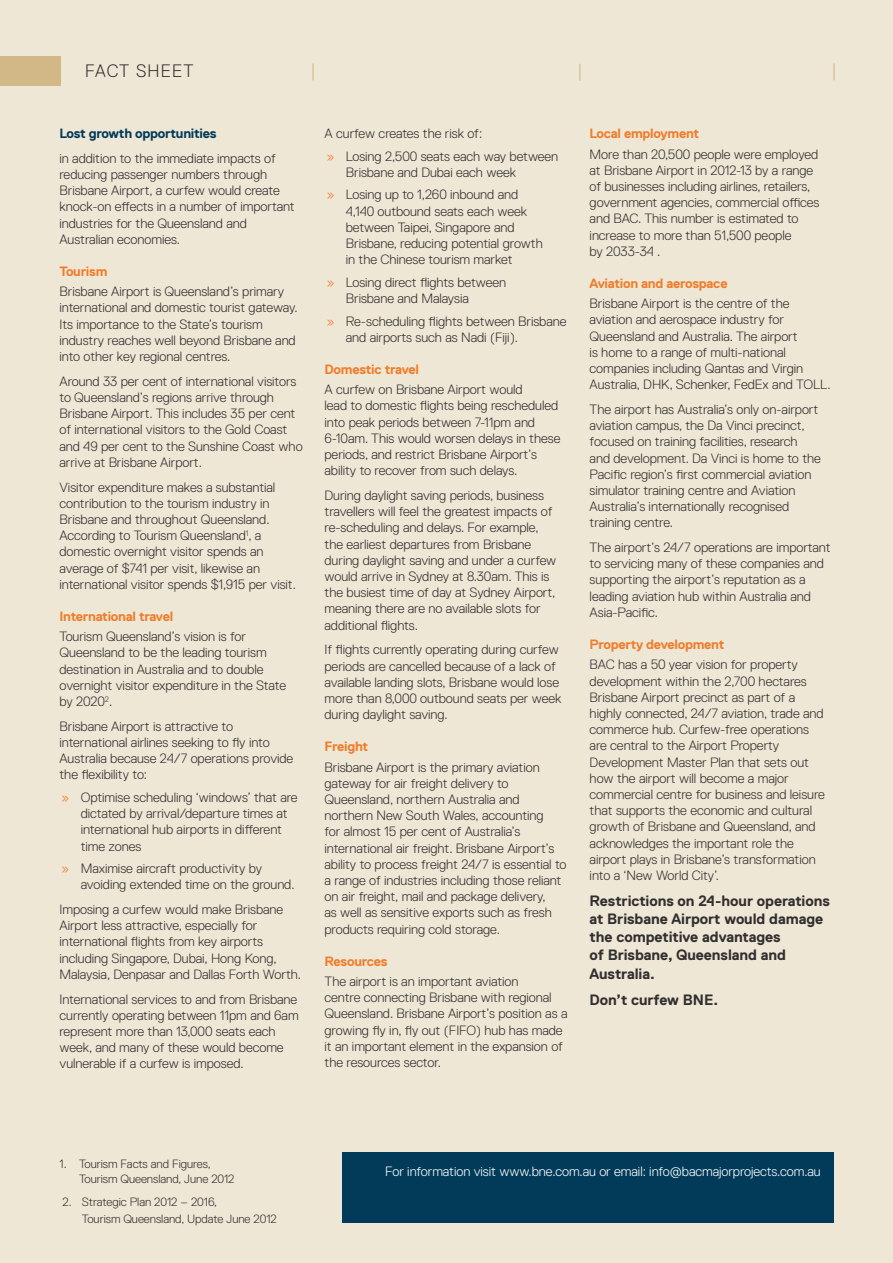
<style>
.page{position:relative;width:893px;height:1263px;background:#efe7d5}
.page>*{position:absolute;margin:0;border:0;box-sizing:border-box;transform-origin:0 0}
.t1{font:300 18px "Replica Pro";letter-spacing:.07em;color:#312f30}
.t2{font:700 15px/18px "Replica Pro";letter-spacing:-.005em;color:#312f30}
.t3{font:300 13.5px/16.2px "Replica Pro";letter-spacing:-.005em;color:#312f30}
.t4{font:700 13.5px "Replica Pro";letter-spacing:-.02em;color:#f07d2c}
.t5{font:300 13.5px "Replica Pro";letter-spacing:-.005em;color:#fff}
.t6{font:700 13.5px "Replica Pro";letter-spacing:-.02em;color:#023b5a}
.t7{font:300 12px/15px "Replica Pro";letter-spacing:-.005em;color:#312f30}
.s1{color:#f07d2c}
</style>
<div class="page">
<div style="left:342px;top:1152px;width:491px;height:70px;background:#023b5a"></div>
<svg style="left:312px;top:63px;width:2px;height:17px"></svg>
<svg style="left:579px;top:64px;width:1px;height:17px"></svg>
<svg style="left:833px;top:63px;width:2px;height:17px"></svg>
<div style="left:0;top:56px;width:60px;height:30px;background:#d2b886"></div>
<h1 class="t1" style="left:85px;top:60px;width:110px">FACT SHEET</h1>
<p class="t6" style="left:60px;top:126px;width:159px">Lost growth opportunities</p>
<p class="t3" style="left:60px;top:150px;width:237px">in addition to the immediate impacts of reducing passenger numbers through Brisbane Airport, a curfew would create knock-on effects in a number of important industries for the Queensland and Australian economies.</p>
<p class="t4" style="left:60px;top:264px;width:49px">Tourism</p>
<p class="t3" style="left:60px;top:284px;width:240px">Brisbane Airport is Queensland’s primary international and domestic tourist gateway.<br>Its importance to the State’s tourism industry reaches well beyond Brisbane and into other key regional centres.</p>
<p class="t3" style="left:60px;top:373px;width:245px">Around 33 per cent of international visitors to Queensland’s regions arrive through Brisbane Airport. This includes 35 per cent of international visitors to the Gold Coast and 49 per cent to the Sunshine Coast who arrive at Brisbane Airport.</p>
<p class="t3" style="left:60px;top:479px;width:238px">Visitor expenditure makes a substantial contribution to the tourism industry in Brisbane and throughout Queensland.<br>According to Tourism Queensland<sup>1</sup>, a domestic overnight visitor spends an average of $741 per visit, likewise an international visitor spends $1,915 per visit.</p>
<p class="t4" style="left:60px;top:609px;width:115px">International travel</p>
<p class="t3" style="left:60px;top:628px;width:228px">Tourism Queensland’s vision is for<br>Queensland to be the leading tourism destination in Australia and to double overnight visitor expenditure in the State by 2020<sup>2</sup>.</p>
<p class="t3" style="left:60px;top:718px;width:235px">Brisbane Airport is attractive to international airlines seeking to fly into Australia because 24/7 operations provide the flexibility to:</p>
<p class="t3" style="left:81px;top:789px;width:218px;text-indent:-19px"><span class="s1">»</span> Optimise scheduling ‘windows’ that are dictated by arrival/departure times at international hub airports in different time zones</p>
<p class="t3" style="left:81px;top:860px;width:215px;text-indent:-19px"><span class="s1">»</span> Maximise aircraft productivity by avoiding extended time on the ground.</p>
<p class="t3" style="left:60px;top:901px;width:243px">Imposing a curfew would make Brisbane Airport less attractive, especially for international flights from key airports including Singapore, Dubai, Hong Kong, Malaysia, Denpasar and Dallas Forth Worth.</p>
<p class="t3" style="left:60px;top:991px;width:241px">International services to and from Brisbane currently operating between 11pm and 6am represent more than 13,000 seats each week, and many of these would become vulnerable if a curfew is imposed.</p>
<p class="t3" style="left:325px;top:122px;width:235px;line-height:22.5px">A curfew creates the risk of:<br><span class="s1">»</span> Losing 2,500 seats each way between</p>
<p class="t3" style="left:326px;top:161px;width:193px;line-height:22.5px;text-align:right">Brisbane and Dubai each week<br><span class="s1">»</span> Losing up to 1,260 inbound and</p>
<p class="t3" style="left:346px;top:203px;width:198px">4,140 outbound seats each week between Taipei, Singapore and<br>Brisbane, reducing potential growth in the Chinese tourism market</p>
<p class="t3" style="left:346px;top:274px;width:162px;text-indent:-19px"><span class="s1">»</span> Losing direct flights between<br>Brisbane and Malaysia</p>
<p class="t3" style="left:346px;top:313px;width:222px;text-indent:-19px"><span class="s1">»</span> Re-scheduling flights between Brisbane and airports such as Nadi (Fiji).</p>
<p class="t4" style="left:325px;top:362px;width:96px">Domestic travel</p>
<p class="t3" style="left:325px;top:382px;width:237px">A curfew on Brisbane Airport would<br>lead to domestic flights being rescheduled into peak periods between 7-11pm and 6-10am. This would worsen delays in these periods, and restrict Brisbane Airport’s ability to recover from such delays.</p>
<p class="t3" style="left:325px;top:487px;width:233px">During daylight saving periods, business travellers will feel the greatest impacts of re-scheduling and delays. For example, the earliest departures from Brisbane during daylight saving and under a curfew would arrive in Sydney at 8.30am. This is the busiest time of day at Sydney Airport, meaning there are no available slots for additional flights.</p>
<p class="t3" style="left:325px;top:642px;width:238px">If flights currently operating during curfew periods are cancelled because of a lack of available landing slots, Brisbane would lose more than 8,000 outbound seats per week during daylight saving.</p>
<p class="t4" style="left:325px;top:739px;width:45px">Freight</p>
<p class="t3" style="left:325px;top:759px;width:244px">Brisbane Airport is the primary aviation gateway for air freight delivery to Queensland, northern Australia and northern New South Wales, accounting<br>for almost 15 per cent of Australia’s international air freight. Brisbane Airport’s ability to process freight 24/7 is essential to a range of industries including those reliant on air freight, mail and package delivery,<br>as well as sensitive exports such as fresh products requiring cold storage.</p>
<p class="t4" style="left:325px;top:953px;width:64px">Resources</p>
<p class="t3" style="left:325px;top:973px;width:244px">The airport is an important aviation<br>centre connecting Brisbane with regional Queensland. Brisbane Airport’s position as a growing fly in, fly out (FIFO) hub has made it an important element in the expansion of the resources sector.</p>
<p class="t4" style="left:590px;top:126px;width:111px">Local employment</p>
<p class="t3" style="left:590px;top:146px;width:231px">More than 20,500 people were employed at Brisbane Airport in 2012-13 by a range of businesses including airlines, retailers, government agencies, commercial offices and BAC. This number is estimated to increase to more than 51,500 people<br>by 2033-34 .</p>
<p class="t4" style="left:590px;top:276px;width:139px">Aviation and aerospace</p>
<p class="t3" style="left:590px;top:295px;width:242px">Brisbane Airport is the centre of the aviation and aerospace industry for Queensland and Australia. The airport<br>is home to a range of multi-national companies including Qantas and Virgin Australia, DHK, Schenker, FedEx and TOLL.</p>
<p class="t3" style="left:590px;top:401px;width:233px">The airport has Australia’s only on-airport aviation campus, the Da Vinci precinct, focused on training facilities, research and development. Da Vinci is home to the Pacific region’s first commercial aviation simulator training centre and Aviation Australia’s internationally recognised training centre.</p>
<p class="t3" style="left:590px;top:539px;width:242px">The airport’s 24/7 operations are important to servicing many of these companies and supporting the airport’s reputation as a leading aviation hub within Australia and Asia-Pacific.</p>
<p class="t4" style="left:590px;top:637px;width:136px">Property development</p>
<p class="t3" style="left:590px;top:657px;width:237px">BAC has a 50 year vision for property development within the 2,700 hectares Brisbane Airport precinct as part of a highly connected, 24/7 aviation, trade and commerce hub. Curfew-free operations are central to the Airport Property Development Master Plan that sets out how the airport will become a major commercial centre for business and leisure that supports the economic and cultural growth of Brisbane and Queensland, and acknowledges the important role the airport plays in Brisbane’s transformation into a ‘New World City’.</p>
<p class="t2" style="left:590px;top:892px;width:242px">Restrictions on 24-hour operations at Brisbane Airport would damage the competitive advantages<br>of Brisbane, Queensland and<br>Australia.</p>
<p class="t2" style="left:590px;top:991px;width:130px">Don’t curfew BNE.</p>
<p class="t7" style="left:79px;top:1156px;width:157px;text-indent:-20px">1. Tourism Facts and Figures,<br>Tourism Queensland, June 2012</p>
<p class="t7" style="left:82px;top:1194px;width:196px;line-height:16.2px;text-indent:-19px">2. Strategic Plan 2012 – 2016,<br>Tourism Queensland, Update June 2012</p>
<p class="t5" style="left:385px;top:1163px;width:437px">For information visit www.bne.com.au or email: info@bacmajorprojects.com.au</p>
</div>
